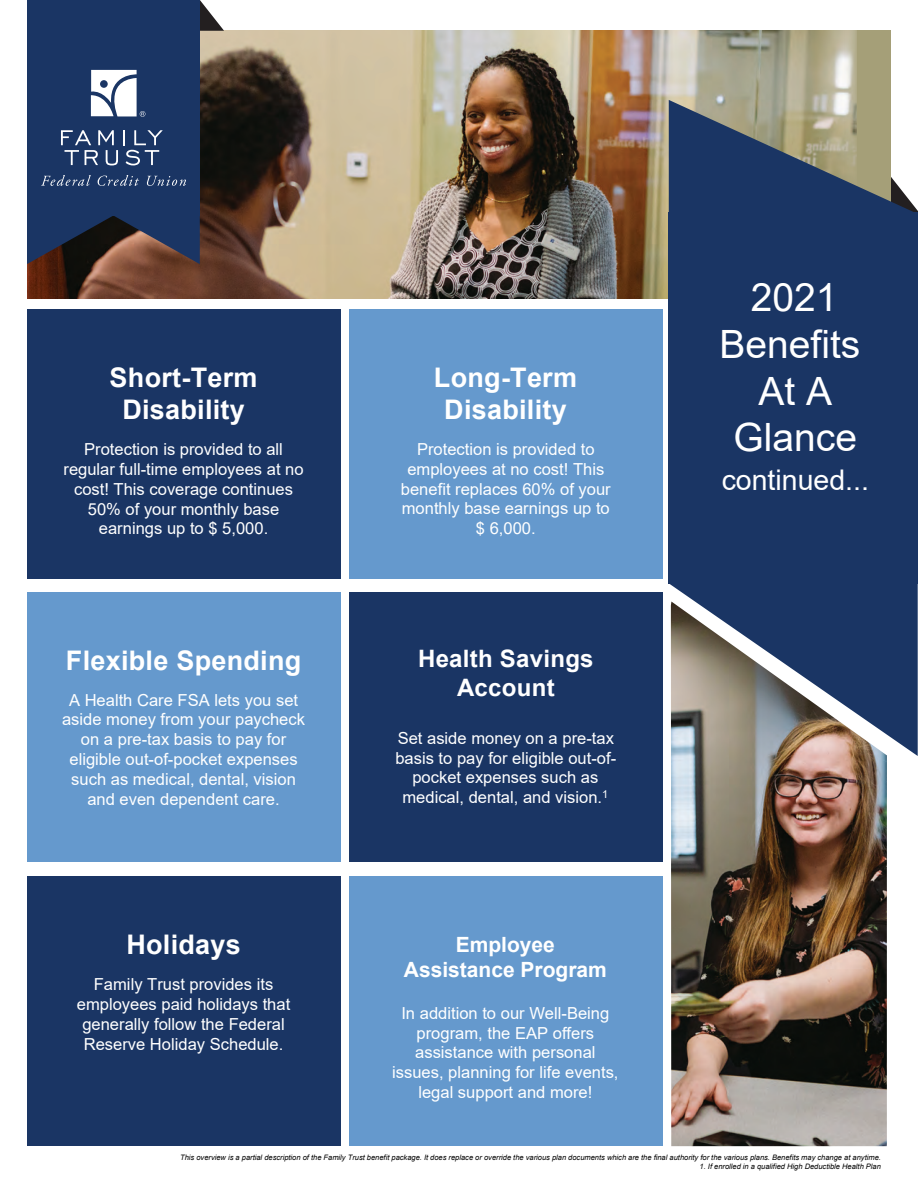
<style>
.page{position:relative;width:918px;height:1188px;background:#fff}
.page>*{position:absolute;margin:0;border:0;box-sizing:border-box;transform-origin:0 0}
.t1{font:39px/46.8px "Arial";color:#fff;text-align:center}
.t2{font:39px/46.8px "Arial";color:#fff;text-align:center}
.t3{font:28.5px "Arial";color:#fff}
.t4{font:700 27px/32.4px "Arial";letter-spacing:.01em;color:#fff;text-align:center}
.t5{font:700 24px/28.8px "Arial";letter-spacing:.01em;color:#fff;text-align:center}
.t6{font:700 21px/25.2px "Arial";color:#fff;text-align:center}
.t7{font:16.5px/19.8px "Arial";color:#fff;text-align:center}
.t8{font:16.5px/19.8px "Arial";color:#fff;text-align:center}
.t9{font:italic 7.5px "Arial";color:#000}
.s1{font-style:inherit}
</style>
<div class="page">
<img style="left:27px;top:31px;width:829px;height:268px">
<div style="left:27px;top:309px;width:313px;height:270px;background:#1a3564"></div>
<svg style="left:200px;top:0;width:24px;height:31px"></svg>
<div style="left:27px;top:0;width:173px;height:216px;background:#1a3564"></div>
<svg style="left:27px;top:216px;width:173px;height:48px;background:#363545"></svg>
<div style="left:669px;top:213px;width:249px;height:371px;background:#1a3564"></div>
<svg style="left:669px;top:100px;width:249px;height:113px;background:#68737e"></svg>
<svg style="left:670px;top:584px;width:248px;height:172px;background:#2e4771"></svg>
<img style="left:671px;top:602px;width:216px;height:544px">
<div style="left:349px;top:309px;width:313px;height:270px;background:#6599cd"></div>
<div style="left:27px;top:592px;width:313px;height:270px;background:#6599cd"></div>
<div style="left:349px;top:592px;width:313px;height:270px;background:#1a3564"></div>
<div style="left:27px;top:876px;width:313px;height:270px;background:#1a3564"></div>
<div style="left:349px;top:876px;width:313px;height:270px;background:#6599cd"></div>
<svg style="left:41px;top:175px;width:50px;height:11px"></svg>
<svg style="left:98px;top:175px;width:41px;height:11px"></svg>
<svg style="left:147px;top:176px;width:39px;height:10px"></svg>
<svg style="left:61px;top:130px;width:102px;height:35px"></svg>
<svg style="left:91px;top:70px;width:54px;height:47px"></svg>
<h3 class="t4" style="left:110px;top:361px;width:149px">Short-Term<br>Disability</h3>
<p class="t7" style="left:63px;top:439px;width:242px">Protection is provided to all regular full-time employees at no cost! This coverage continues<br>50% of your monthly base earnings up to $ 5,000.</p>
<h3 class="t4" style="left:66px;top:644px;width:237px">Flexible Spending</h3>
<p class="t7" style="left:62px;top:690px;width:244px">A Health Care FSA lets you set aside money from your paycheck on a pre-tax basis to pay for eligible out-of-pocket expenses such as medical, dental, vision and even dependent care.</p>
<h3 class="t4" style="left:126px;top:929px;width:116px">Holidays</h3>
<p class="t7" style="left:77px;top:974px;width:215px">Family Trust provides its employees paid holidays that generally follow the Federal<br>Reserve Holiday Schedule.</p>
<h3 class="t4" style="left:434px;top:361px;width:145px">Long-Term<br>Disability</h3>
<p class="t7" style="left:401px;top:439px;width:211px">Protection is provided to employees at no cost! This benefit replaces 60% of your monthly base earnings up to $ 6,000.</p>
<h3 class="t5" style="left:418px;top:645px;width:177px">Health Savings<br>Account</h3>
<p class="t7" style="left:395px;top:728px;width:222px">Set aside money on a pre-tax basis to pay for eligible out-of&shy;pocket expenses such as medical, dental, and vision.<sup>1</sup></p>
<p class="t6" style="left:404px;top:932px;width:205px">Employee<br>Assistance Program</p>
<p class="t8" style="left:392px;top:1003px;width:228px">In addition to our Well-Being program, the EAP offers assistance with personal issues, planning for life events, legal support and more!</p>
<h1 class="t1" style="left:719px;top:274px;width:142px">20<span class="s1">21<br></span>Benefits</h1>
<h1 class="t2" style="left:734px;top:367px;width:125px">At A<br>Glance</h1>
<h2 class="t3" style="left:722px;top:460px;width:149px">continued...</h2>
<p class="t9" style="left:180px;top:1152px;width:702px">This overview is a partial description of the Family Trust benefit package. It does replace or override the various plan documents which are the final authority for the various plans. Benefits may change at anytime.</p>
<p class="t9" style="left:700px;top:1161px;width:183px">1. If enrolled in a qualified High Deductible Health Plan</p>
</div>
